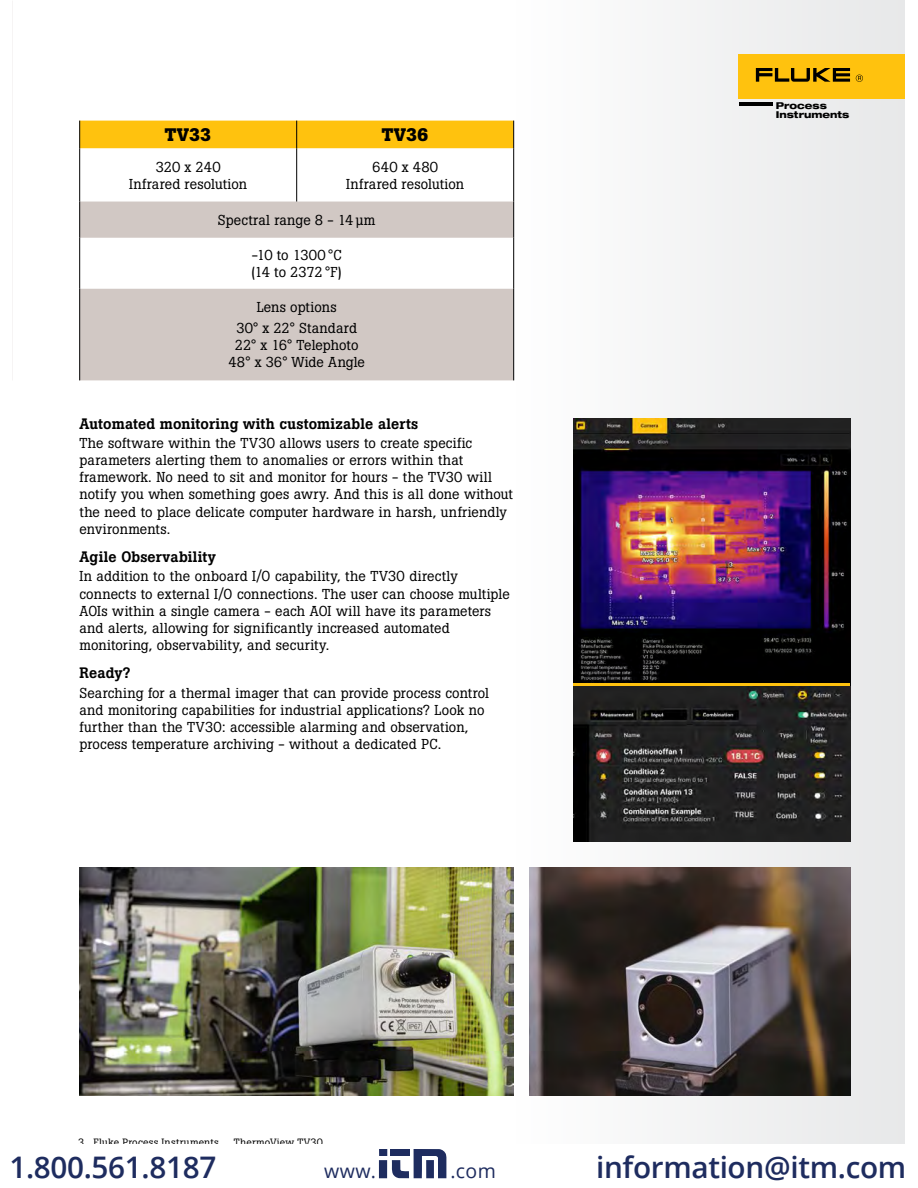
<style>
.page{position:relative;width:918px;height:1188px;background:#fff}
.page>*{position:absolute;margin:0;border:0;box-sizing:border-box;transform-origin:0 0}
.t1{font:600 29.7px "Open Sans";letter-spacing:-.01em;color:#1e2c5f}
.t2{font:19.5px "Open Sans";letter-spacing:.02em;color:#1e2c5f}
.t3{font:700 18px "Boton Pro";color:#000}
.t4{font:500 15px "Boton Pro";letter-spacing:.005em;color:#000}
.t5{font:14.25px/17.1px "Boton Pro";letter-spacing:.01em;color:#000;text-align:center}
.t6{font:14.25px/17.1px "Boton Pro";letter-spacing:-.01em;color:#000}
.t7{font:10.5px "Boton Pro";letter-spacing:.025em;color:#000}
.t8{font:800 expanded 9.45px/8.7px "Helvetica Neue LT Std";letter-spacing:-.005em;color:#000}
</style>
<div class="page">
<div style="left:514px;top:0;width:391px;height:1188px;background:#f2f3f3"></div>
<svg style="left:80px;top:202px;width:433px;height:178px;fill:#d1c8c4"></svg>
<hr style="left:296px;top:148px;width:1px;height:54px;background:#000">
<hr style="left:79px;top:148px;width:1px;height:54px;background:#000">
<hr style="left:513px;top:148px;width:1px;height:54px;background:#000">
<hr style="left:79px;top:202px;width:1px;height:36px;background:#000">
<hr style="left:513px;top:202px;width:1px;height:36px;background:#000">
<hr style="left:79px;top:238px;width:1px;height:51px;background:#000">
<hr style="left:513px;top:238px;width:1px;height:51px;background:#000">
<hr style="left:79px;top:289px;width:1px;height:91px;background:#000">
<hr style="left:513px;top:289px;width:1px;height:91px;background:#000">
<div style="left:79px;top:121px;width:435px;height:27px;background:#ffc20e"></div>
<img style="left:530px;top:868px;width:321px;height:228px">
<img style="left:80px;top:868px;width:434px;height:228px">
<img style="left:574px;top:418px;width:276px;height:424px">
<hr style="left:574px;top:683px;width:276px;height:3px;background:#ffc20e">
<hr style="left:739px;top:102px;width:33px;height:4px;background:#000">
<div style="left:739px;top:54px;width:166px;height:45px;background:#ffc20e"></div>
<svg style="left:756px;top:68px;width:94px;height:14px"></svg>
<svg style="left:856px;top:75px;width:7px;height:7px"></svg>
<div style="left:0;top:1145px;width:918px;height:43px;background:#fff"></div>
<div style="left:379px;top:1149px;width:8px;height:7px;background:#1e2c5f"></div>
<div style="left:379px;top:1160px;width:8px;height:18px;background:#1e2c5f"></div>
<svg style="left:391px;top:1149px;width:55px;height:29px"></svg>
<p class="t3" style="left:165px;top:123px;width:48px">TV33</p>
<p class="t3" style="left:382px;top:123px;width:48px">TV36</p>
<p class="t5" style="left:129px;top:158px;width:119px">320 x 240<br>Infrared resolution</p>
<p class="t5" style="left:346px;top:158px;width:119px">640 x 480<br>Infrared resolution</p>
<p class="t5" style="left:218px;top:211px;width:159px">Spectral range 8 - 14 µm</p>
<p class="t6" style="left:251px;top:247px;width:92px">-10 to 1300 °C (14 to 2372 °F)</p>
<p class="t5" style="left:236px;top:297px;width:122px;line-height:20.5px">Lens options<br>30° x 22° Standard</p>
<p class="t5" style="left:228px;top:336px;width:138px">22° x 16° Telephoto<br>48° x 36° Wide Angle</p>
<p class="t4" style="left:80px;top:414px;width:340px">Automated monitoring with customizable alerts</p>
<p class="t5" style="left:80px;top:435px;width:435px;text-align:left">The software within the TV30 allows users to create specific parameters alerting them to anomalies or errors within that framework. No need to sit and monitor for hours - the TV30 will notify you when something goes awry. And this is all done without the need to place delicate computer hardware in harsh, unfriendly environments.</p>
<p class="t4" style="left:80px;top:547px;width:138px">Agile Observability</p>
<p class="t5" style="left:80px;top:568px;width:432px;text-align:left">In addition to the onboard I/O capability, the TV30 directly connects to external I/O connections. The user can choose multiple AOIs within a single camera - each AOI will have its parameters and alerts, allowing for significantly increased automated monitoring, observability, and security.</p>
<p class="t4" style="left:80px;top:664px;width:52px">Ready?</p>
<p class="t5" style="left:80px;top:684px;width:411px;text-align:left">Searching for a thermal imager that can provide process control and monitoring capabilities for industrial applications? Look no further than the TV30: accessible alarming and observation, process temperature archiving - without a dedicated PC.</p>
<p class="t8" style="left:776px;top:101px;width:75px">Process<br>Instruments</p>
<p class="t7" style="left:78px;top:1136px;width:142px">3 Fluke Process Instruments</p>
<p class="t7" style="left:234px;top:1136px;width:91px">ThermoView TV30</p>
<h1 class="t1" style="left:9px;top:1147px;width:208px">1.800.561.8187</h1>
<h2 class="t2" style="left:324px;top:1158px;width:53px">www.</h2>
<h2 class="t2" style="left:450px;top:1158px;width:47px">.com</h2>
<h1 class="t1" style="left:596px;top:1147px;width:312px">information@itm.com</h1>
</div>
